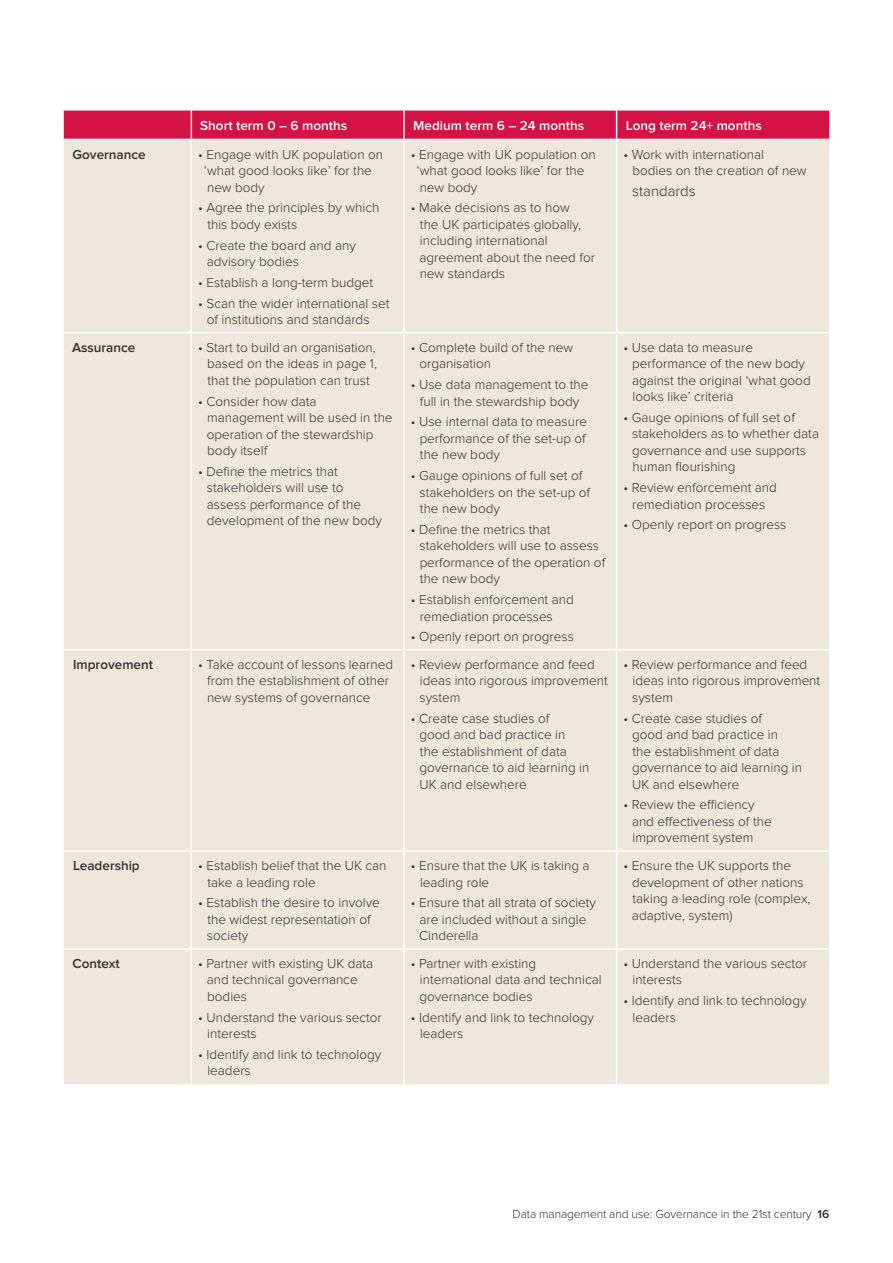
<style>
.page{position:relative;width:893px;height:1263px;background:#fff}
.page>*{position:absolute;margin:0;border:0;box-sizing:border-box;transform-origin:0 0}
.t1{font:300 15px "Proxima Nova";color:#333132}
.t2{font:300 13.5px/16.5px "Proxima Nova";color:#333132}
.t3{font:600 13.5px "Proxima Nova";color:#fff}
.t4{font:600 13.5px "Proxima Nova";color:#333132}
.t5{font:300 12px "Proxima Nova";letter-spacing:-.01em;color:#333132}
.s1{font-weight:600}
</style>
<div class="page">
<div style="left:64px;top:140px;width:765px;height:944px;background:#ede7dd"></div>
<div style="left:64px;top:111px;width:765px;height:28px;background:#d31245"></div>
<hr style="left:191px;top:140px;width:1px;height:192px;background:#fff">
<hr style="left:403px;top:140px;width:2px;height:192px;background:#fff">
<hr style="left:616px;top:140px;width:1px;height:192px;background:#fff">
<hr style="left:64px;top:332px;width:127px;height:1px;background:#fff">
<hr style="left:191px;top:332px;width:213px;height:1px;background:#fff">
<hr style="left:191px;top:333px;width:1px;height:316px;background:#fff">
<hr style="left:404px;top:332px;width:213px;height:1px;background:#fff">
<hr style="left:403px;top:333px;width:2px;height:316px;background:#fff">
<hr style="left:617px;top:332px;width:212px;height:1px;background:#fff">
<hr style="left:616px;top:333px;width:1px;height:316px;background:#fff">
<hr style="left:64px;top:649px;width:127px;height:2px;background:#fff">
<hr style="left:191px;top:649px;width:213px;height:2px;background:#fff">
<hr style="left:191px;top:651px;width:1px;height:199px;background:#fff">
<hr style="left:404px;top:649px;width:213px;height:2px;background:#fff">
<hr style="left:403px;top:651px;width:2px;height:199px;background:#fff">
<hr style="left:617px;top:649px;width:212px;height:2px;background:#fff">
<hr style="left:616px;top:651px;width:1px;height:199px;background:#fff">
<hr style="left:64px;top:850px;width:127px;height:2px;background:#fff">
<hr style="left:191px;top:850px;width:213px;height:2px;background:#fff">
<hr style="left:191px;top:852px;width:1px;height:96px;background:#fff">
<hr style="left:404px;top:850px;width:213px;height:2px;background:#fff">
<hr style="left:403px;top:852px;width:2px;height:96px;background:#fff">
<hr style="left:617px;top:850px;width:212px;height:2px;background:#fff">
<hr style="left:616px;top:852px;width:1px;height:96px;background:#fff">
<hr style="left:64px;top:948px;width:127px;height:2px;background:#fff">
<hr style="left:191px;top:948px;width:213px;height:2px;background:#fff">
<hr style="left:191px;top:950px;width:1px;height:134px;background:#fff">
<hr style="left:404px;top:948px;width:213px;height:2px;background:#fff">
<hr style="left:403px;top:950px;width:2px;height:134px;background:#fff">
<hr style="left:617px;top:948px;width:212px;height:2px;background:#fff">
<hr style="left:616px;top:950px;width:1px;height:134px;background:#fff">
<p class="t3" style="left:200px;top:117px;width:148px">Short term 0 – 6 months</p>
<p class="t3" style="left:413px;top:117px;width:172px">Medium term 6 – 24 months</p>
<p class="t3" style="left:626px;top:117px;width:137px">Long term 24+ months</p>
<p class="t4" style="left:72px;top:146px;width:75px">Governance</p>
<p class="t2" style="left:204px;top:146px;width:180px;text-indent:-6px">• Engage with UK population on ‘what good looks like’ for the new body</p>
<p class="t2" style="left:207px;top:200px;width:173px;text-indent:-9px">• Agree the principles by which this body exists</p>
<p class="t2" style="left:207px;top:237px;width:151px;text-indent:-9px">• Create the board and any advisory bodies</p>
<p class="t2" style="left:198px;top:274px;width:177px">• Establish a long-term budget</p>
<p class="t2" style="left:207px;top:295px;width:184px;text-indent:-9px">• Scan the wider international set of institutions and standards</p>
<p class="t4" style="left:72px;top:340px;width:65px">Assurance</p>
<p class="t2" style="left:207px;top:339px;width:171px;text-align:justify;text-indent:-9px">• Start to build an organisation, based on the ideas in page 1, that the population can trust</p>
<p class="t2" style="left:207px;top:393px;width:187px;text-indent:-9px">• Consider how data management will be used in the operation of the stewardship body itself</p>
<p class="t2" style="left:207px;top:463px;width:177px;text-indent:-9px">• Define the metrics that stakeholders will use to assess performance of the development of the new body</p>
<p class="t2" style="left:417px;top:146px;width:180px;text-indent:-6px">• Engage with UK population on ‘what good looks like’ for the new body</p>
<p class="t2" style="left:419px;top:200px;width:177px;text-indent:-9px">• Make decisions as to how<br>the UK participates globally, including international agreement about the need for new standards</p>
<p class="t2" style="left:419px;top:339px;width:155px;text-indent:-9px">• Complete build of the new organisation</p>
<p class="t2" style="left:411px;top:376px;width:179px;text-align:center">• Use data management to the full in the stewardship body</p>
<p class="t2" style="left:420px;top:414px;width:169px;text-align:justify;text-indent:-9px">• Use internal data to measure performance of the set-up of the new body</p>
<p class="t2" style="left:420px;top:467px;width:172px;text-indent:-9px">• Gauge opinions of full set of stakeholders on the set-up of the new body</p>
<p class="t2" style="left:420px;top:521px;width:187px;text-indent:-9px">• Define the metrics that stakeholders will use to assess performance of the operation of the new body</p>
<p class="t2" style="left:420px;top:591px;width:156px;text-indent:-9px">• Establish enforcement and remediation processes</p>
<p class="t2" style="left:411px;top:629px;width:165px">• Openly report on progress</p>
<p class="t4" style="left:73px;top:657px;width:82px">Improvement</p>
<p class="t2" style="left:207px;top:656px;width:188px;text-indent:-9px">• Take account of lessons learned from the establishment of other new systems of governance</p>
<p class="t2" style="left:420px;top:656px;width:190px;text-indent:-9px">• Review performance and feed ideas into rigorous improvement system</p>
<p class="t2" style="left:419px;top:710px;width:172px;text-indent:-9px">• Create case studies of<br>good and bad practice in<br>the establishment of data governance to aid learning in<br>UK and elsewhere</p>
<p class="t4" style="left:73px;top:858px;width:68px">Leadership</p>
<p class="t2" style="left:207px;top:857px;width:181px;text-indent:-9px">• Establish belief that the UK can take a leading role</p>
<p class="t2" style="left:207px;top:895px;width:174px;text-indent:-9px">• Establish the desire to involve the widest representation of society</p>
<p class="t4" style="left:72px;top:956px;width:49px">Context</p>
<p class="t2" style="left:207px;top:955px;width:168px;text-indent:-9px">• Partner with existing UK data and technical governance bodies</p>
<p class="t2" style="left:207px;top:1009px;width:176px;text-indent:-9px">• Understand the various sector interests</p>
<p class="t2" style="left:207px;top:1046px;width:175px;text-indent:-9px">• Identify and link to technology leaders</p>
<p class="t2" style="left:420px;top:857px;width:171px;text-indent:-9px">• Ensure that the UK is taking a leading role</p>
<p class="t2" style="left:419px;top:895px;width:178px;text-indent:-8px">• Ensure that all strata of society are included without a single<br>Cinderella</p>
<p class="t2" style="left:419px;top:955px;width:184px;text-indent:-9px">• Partner with existing international data and technical governance bodies</p>
<p class="t2" style="left:420px;top:1009px;width:175px;text-indent:-9px">• Identify and link to technology leaders</p>
<p class="t2" style="left:632px;top:146px;width:176px;text-indent:-9px">• Work with international bodies on the creation of new</p>
<p class="t1" style="left:632px;top:182px;width:65px">standards</p>
<p class="t2" style="left:632px;top:339px;width:180px;text-indent:-9px">• Use data to measure performance of the new body against the original ‘what good looks like’ criteria</p>
<p class="t2" style="left:632px;top:409px;width:189px;text-indent:-9px">• Gauge opinions of full set of stakeholders as to whether data governance and use supports human flourishing</p>
<p class="t2" style="left:623px;top:480px;width:155px;text-align:center">• Review enforcement and remediation processes</p>
<p class="t2" style="left:623px;top:517px;width:165px">• Openly report on progress</p>
<p class="t2" style="left:632px;top:656px;width:190px;text-indent:-9px">• Review performance and feed ideas into rigorous improvement system</p>
<p class="t2" style="left:632px;top:710px;width:172px;text-indent:-9px">• Create case studies of<br>good and bad practice in<br>the establishment of data governance to aid learning in<br>UK and elsewhere</p>
<p class="t2" style="left:632px;top:797px;width:141px;text-indent:-9px">• Review the efficiency and effectiveness of the improvement system</p>
<p class="t2" style="left:632px;top:857px;width:180px;text-indent:-9px">• Ensure the UK supports the development of other nations taking a leading role (complex, adaptive, system)</p>
<p class="t2" style="left:632px;top:955px;width:176px;text-indent:-9px">• Understand the various sector interests</p>
<p class="t2" style="left:633px;top:992px;width:175px;text-indent:-9px">• Identify and link to technology leaders</p>
<p class="t5" style="left:513px;top:1207px;width:318px">Data management and use: Governance in the 21st century <span class="s1">16</span></p>
</div>
